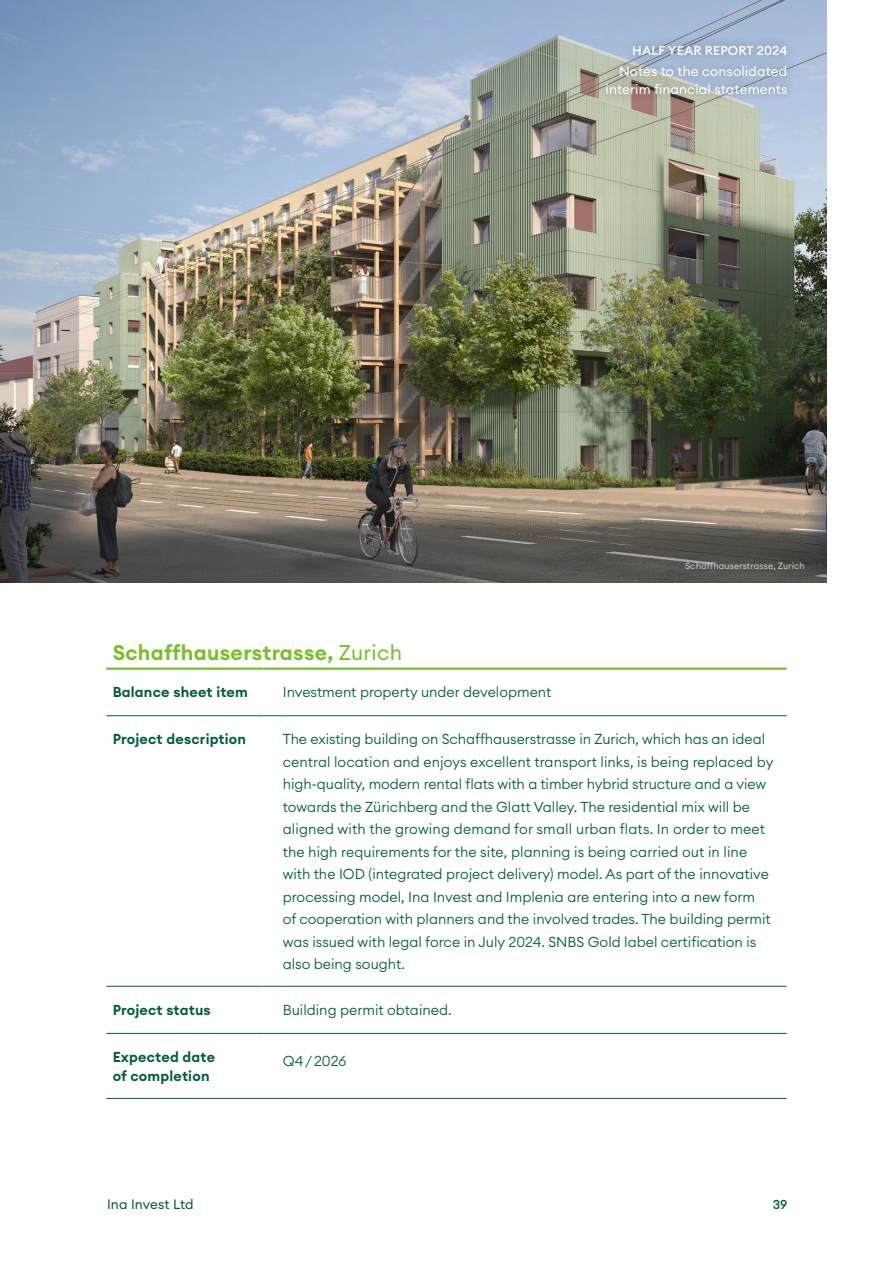
<style>
.page{position:relative;width:893px;height:1263px;background:#fff}
.page>*{position:absolute;margin:0;border:0;box-sizing:border-box;transform-origin:0 0}
.t1{font:600 21px "Euclid Circular A";letter-spacing:.015em;color:#78be28}
.t2{font:300 14.25px/22.5px "Euclid Circular A";color:#005d3e}
.t3{font:600 14.25px/19.5px "Euclid Circular A";letter-spacing:.015em;color:#005d3e}
.t4{font:13.5px/18px "Euclid Circular A";letter-spacing:.01em;color:#fff;text-align:right}
.t5{font:13.5px "Euclid Circular A";letter-spacing:.005em;color:#005d3e}
.t6{font:500 12.75px "Euclid Circular A";letter-spacing:.01em;color:#fff}
.t7{font:500 12.75px "Euclid Circular A";color:#005d3e}
.t8{font:9px "Euclid Circular A";letter-spacing:.01em;color:#c3cdc9}
.s1{font-weight:400}
</style>
<div class="page">
<hr style="left:106px;top:667px;width:158px;height:3px;background:#78be28">
<hr style="left:264px;top:667px;width:19px;height:3px;background:#78be28">
<hr style="left:283px;top:667px;width:504px;height:3px;background:#78be28">
<hr style="left:106px;top:715px;width:158px;height:1px;background:#005d3e">
<svg style="left:264px;top:715px;width:19px;height:1px"></svg>
<hr style="left:283px;top:715px;width:504px;height:1px;background:#005d3e">
<hr style="left:106px;top:986px;width:158px;height:1px;background:#005d3e">
<svg style="left:264px;top:986px;width:19px;height:1px"></svg>
<hr style="left:283px;top:986px;width:504px;height:1px;background:#005d3e">
<hr style="left:106px;top:1033px;width:158px;height:1px;background:#005d3e">
<svg style="left:264px;top:1033px;width:19px;height:1px"></svg>
<hr style="left:283px;top:1033px;width:504px;height:1px;background:#005d3e">
<hr style="left:106px;top:1098px;width:158px;height:1px;background:#005d3e">
<svg style="left:264px;top:1098px;width:19px;height:1px"></svg>
<hr style="left:283px;top:1098px;width:504px;height:1px;background:#005d3e">
<img style="left:0;top:198px;width:826px;height:384px">
<svg style="left:0;top:0;width:826px;height:198px"></svg>
<div style="left:594px;top:32px;width:206px;height:76px;background:#000;opacity:.15"></div>
<div style="left:622px;top:34px;width:175px;height:32px;background:#000;opacity:.2"></div>
<div style="left:595px;top:55px;width:202px;height:50px;background:#000;opacity:.25"></div>
<p class="t6" style="left:632px;top:42px;width:157px">HALF YEAR REPORT 2024</p>
<p class="t4" style="left:605px;top:62px;width:183px">Notes to the consolidated interim financial statements</p>
<p class="t8" style="left:685px;top:560px;width:121px">Schaffhauserstrasse, Zurich</p>
<h1 class="t1" style="left:113px;top:639px;width:291px">Schaffhauserstrasse, <span class="s1">Zurich</span></h1>
<p class="t3" style="left:113px;top:682px;width:137px">Balance sheet item</p>
<p class="t2" style="left:283px;top:681px;width:270px">Investment property under development</p>
<p class="t3" style="left:113px;top:729px;width:135px">Project description</p>
<p class="t2" style="left:283px;top:728px;width:492px">The existing building on Schaffhauserstrasse in Zurich, which has an ideal central location and enjoys excellent transport links, is being replaced by high-quality, modern rental flats with a timber hybrid structure and a view towards the Zürichberg and the Glatt Valley. The residential mix will be aligned with the growing demand for small urban flats. In order to meet the high requirements for the site, planning is being carried out in line with the IOD (integrated project delivery) model. As part of the innovative processing model, Ina Invest and Implenia are entering into a new form<br>of cooperation with planners and the involved trades. The building permit was issued with legal force in July 2024. SNBS Gold label certification is also being sought.</p>
<p class="t3" style="left:113px;top:1000px;width:100px">Project status</p>
<p class="t2" style="left:283px;top:998px;width:170px">Building permit obtained.</p>
<p class="t3" style="left:113px;top:1047px;width:104px">Expected date of completion</p>
<p class="t2" style="left:283px;top:1050px;width:65px">Q4 / 2026</p>
<p class="t5" style="left:107px;top:1195px;width:88px">Ina Invest Ltd</p>
<p class="t7" style="left:773px;top:1196px;width:16px">39</p>
</div>
